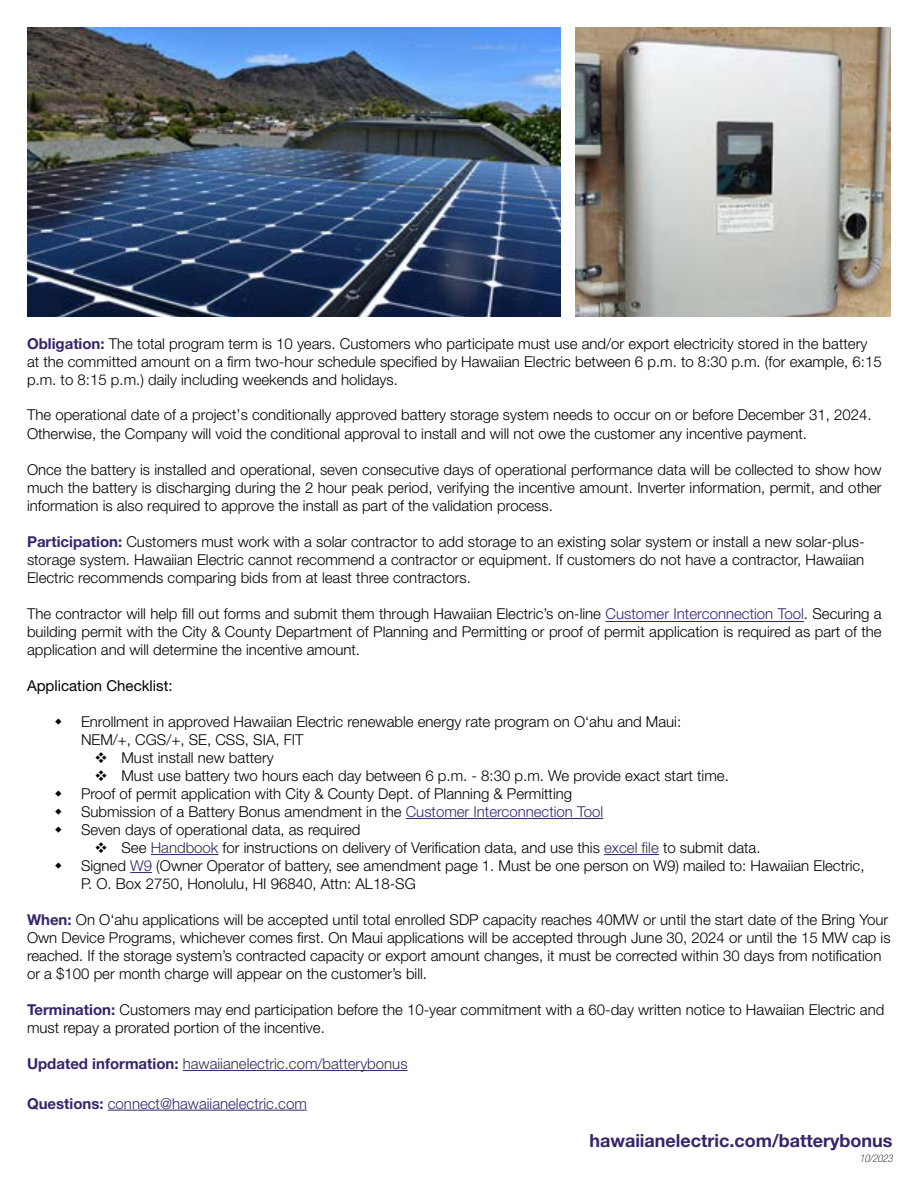
<style>
.page{position:relative;width:918px;height:1188px;background:#fff}
.page>*{position:absolute;margin:0;border:0;box-sizing:border-box;transform-origin:0 0}
.t1{font:700 18px "Helvetica Neue LT Std";color:#37246a}
.t2{font:300 15px/18px "Helvetica Neue LT Std";color:#000}
.t3{font:300 15px "Helvetica Neue LT Std";color:#37246b}
.t4{font:15px "Helvetica Neue LT Std";color:#000}
.t5{font:italic 100 condensed 10.5px "Helvetica Neue LT Std";color:#000}
.s1{font-weight:700;color:#37246a}
.s2{color:#37246b}
</style>
<div class="page">
<hr style="left:406px;top:818px;width:197px;height:1px;background:#37246b">
<hr style="left:151px;top:854px;width:67px;height:1px;background:#37246b">
<hr style="left:604px;top:854px;width:55px;height:1px;background:#37246b">
<svg style="left:130px;top:872px;width:22px;height:1px"></svg>
<hr style="left:183px;top:1070px;width:225px;height:1px;background:#37246b">
<hr style="left:108px;top:1110px;width:199px;height:1px;background:#37246b">
<hr style="left:606px;top:621px;width:198px;height:1px;background:#37246b">
<img style="left:27px;top:27px;width:534px;height:289px">
<img style="left:576px;top:27px;width:315px;height:289px">
<p class="t2" style="left:27px;top:334px;width:856px"><span class="s1">Obligation:</span> The total program term is 10 years. Customers who participate must use and/or export electricity stored in the battery at the committed amount on a firm two-hour schedule specified by Hawaiian Electric between 6 p.m. to 8:30 p.m. (for example, 6:15 p.m. to 8:15 p.m.) daily including weekends and holidays.</p>
<p class="t2" style="left:27px;top:405px;width:846px;line-height:19px">The operational date of a project’s conditionally approved battery storage system needs to occur on or before December 31, 2024.<br>Otherwise, the Company will void the conditional approval to install and will not owe the customer any incentive payment.</p>
<p class="t2" style="left:27px;top:460px;width:856px;text-align:justify">Once the battery is installed and operational, seven consecutive days of operational performance data will be collected to show how much the battery is discharging during the 2 hour peak period, verifying the incentive amount. Inverter information, permit, and other information is also required to approve the install as part of the validation process.</p>
<p class="t2" style="left:27px;top:532px;width:839px;text-align:justify"><span class="s1">Participation:</span> Customers must work with a solar contractor to add storage to an existing solar system or install a new solar-plus&shy;storage system. Hawaiian Electric cannot recommend a contractor or equipment. If customers do not have a contractor, Hawaiian Electric recommends comparing bids from at least three contractors.</p>
<p class="t2" style="left:27px;top:604px;width:856px;text-align:justify">The contractor will help fill out forms and submit them through Hawaiian Electric’s on-line <span class="s2">Customer Interconnection Tool</span>. Securing a building permit with the City &amp; County Department of Planning and Permitting or proof of permit application is required as part of the application and will determine the incentive amount.</p>
<p class="t4" style="left:27px;top:677px;width:147px">Application Checklist:</p>
<p class="t2" style="left:81px;top:712px;width:602px">Enrollment in approved Hawaiian Electric renewable energy rate program on O‘ahu and Maui:</p>
<p class="t2" style="left:81px;top:730px;width:224px">NEM/+, CGS/+, SE, CSS, SIA, FIT</p>
<p class="t2" style="left:122px;top:748px;width:154px">Must install new battery</p>
<p class="t2" style="left:122px;top:766px;width:609px">Must use battery two hours each day between 6 p.m. - 8:30 p.m. We provide exact start time.</p>
<p class="t2" style="left:81px;top:784px;width:493px">Proof of permit application with City &amp; County Dept. of Planning &amp; Permitting</p>
<p class="t2" style="left:81px;top:802px;width:524px">Submission of a Battery Bonus amendment in the <span class="s2">Customer Interconnection Tool</span></p>
<p class="t2" style="left:81px;top:820px;width:281px">Seven days of operational data, as required</p>
<p class="t2" style="left:122px;top:838px;width:641px">See <span class="s2">Handbook</span> for instructions on delivery of Verification data, and use this <span class="s2">excel file</span> to submit data.</p>
<p class="t2" style="left:81px;top:856px;width:785px">Signed <span class="s2">W9</span> (Owner Operator of battery, see amendment page 1. Must be one person on W9) mailed to: Hawaiian Electric,</p>
<p class="t2" style="left:81px;top:874px;width:336px">P. O. Box 2750, Honolulu, HI 96840, Attn: AL18-SG</p>
<p class="t2" style="left:27px;top:910px;width:865px"><span class="s1">When:</span> On O‘ahu applications will be accepted until total enrolled SDP capacity reaches 40MW or until the start date of the Bring Your Own Device Programs, whichever comes first. On Maui applications will be accepted through June 30, 2024 or until the 15 MW cap is reached. If the storage system’s contracted capacity or export amount changes, it must be corrected within 30 days from notification or a $100 per month charge will appear on the customer’s bill.</p>
<p class="t2" style="left:27px;top:1000px;width:859px"><span class="s1">Termination:</span> Customers may end participation before the 10-year commitment with a 60-day written notice to Hawaiian Electric and must repay a prorated portion of the incentive.</p>
<p class="t3" style="left:27px;top:1055px;width:382px"><span class="s1">Updated information:</span> hawaiianelectric.com/batterybonus</p>
<p class="t3" style="left:27px;top:1094px;width:281px"><span class="s1">Questions:</span> connect@hawaiianelectric.com</p>
<p class="t1" style="left:589px;top:1129px;width:305px">hawaiianelectric.com/batterybonus</p>
<p class="t5" style="left:859px;top:1152px;width:35px">10/2023</p>
</div>
